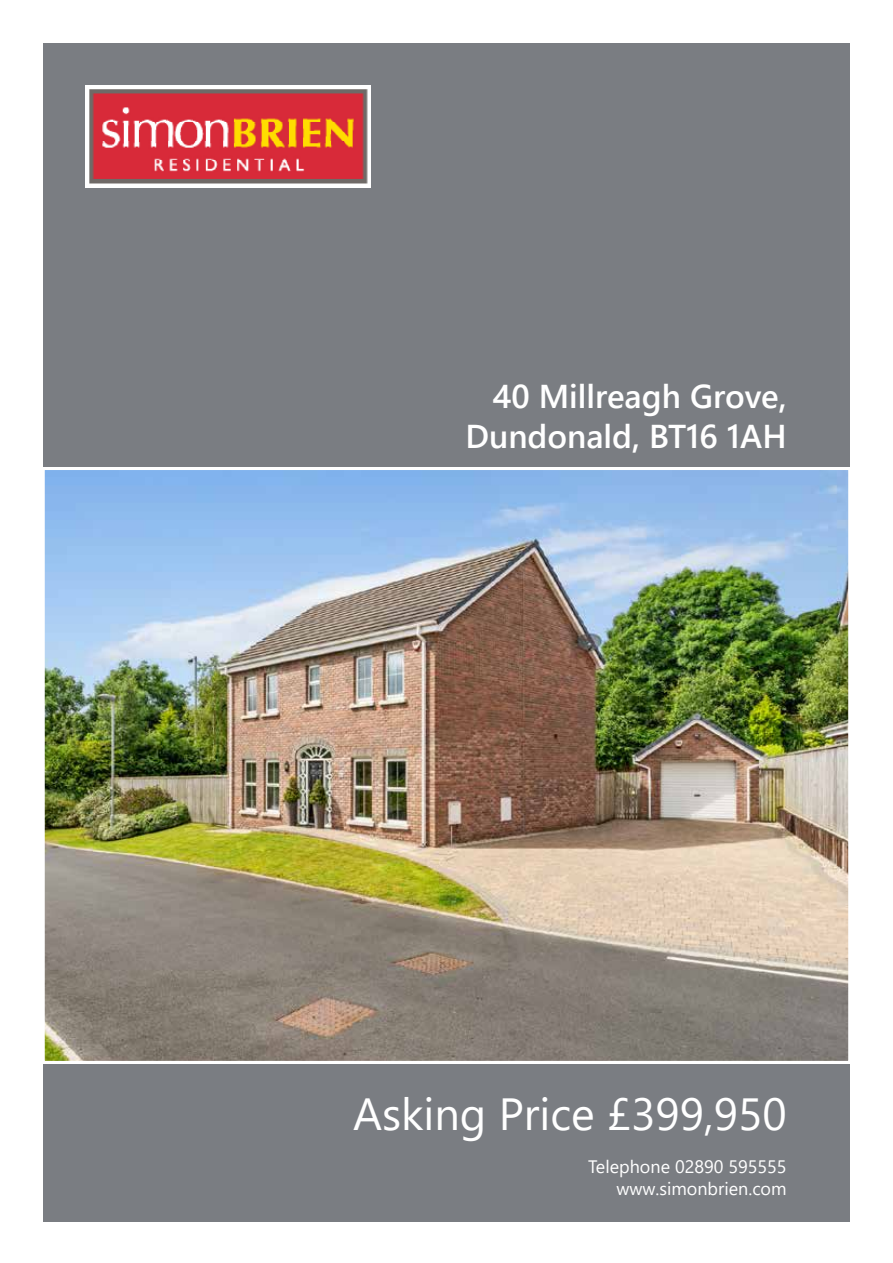
<style>
.page{position:relative;width:893px;height:1263px;background:#fff}
.page>*{position:absolute;margin:0;border:0;box-sizing:border-box;transform-origin:0 0}
.t1{font:45px "Segoe UI";color:#fff}
.t2{font:600 33px/39.6px "Segoe UI";color:#fff;text-align:right}
.t3{font:18px/21.6px "Segoe UI";color:#fff;text-align:right}
</style>
<div class="page">
<div style="left:43px;top:43px;width:807px;height:424px;background:#7a7d82"></div>
<div style="left:43px;top:1064px;width:807px;height:157px;background:#7a7d82"></div>
<img style="left:46px;top:471px;width:801px;height:589px">
<div style="left:42px;top:467px;width:809px;height:597px;border:3px solid #fff"></div>
<img style="left:85px;top:85px;width:286px;height:102px">
<h2 class="t2" style="left:465px;top:374px;width:323px">40 Millreagh Grove,<br>Dundonald, BT16 1AH</h2>
<h1 class="t1" style="left:353px;top:1071px;width:435px">Asking Price £399,950</h1>
<p class="t3" style="left:588px;top:1154px;width:200px">Telephone 02890 595555 www.simonbrien.com</p>
</div>
